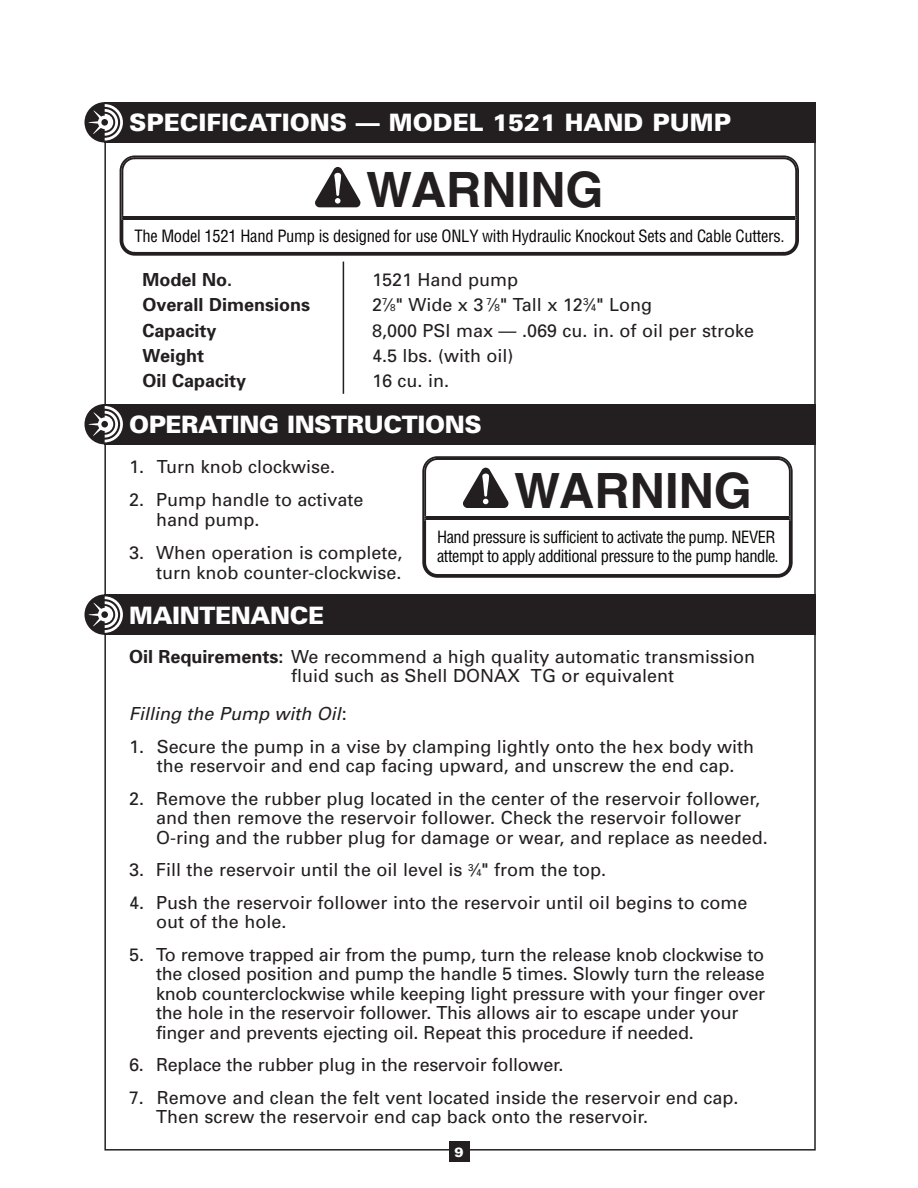
<style>
.page{position:relative;width:918px;height:1188px;background:#fff}
.page>*{position:absolute;margin:0;border:0;box-sizing:border-box;transform-origin:0 0}
.t1{font:700 48.75px "Helvetica";color:#231f20}
.t2{font:900 24px "Univers";letter-spacing:-.015em;color:#fff}
.t3{font:18px/19.5px "Univers";color:#231f20}
.t4{font:700 18px "Univers";color:#231f20}
.t5{font:italic 18px "Univers";color:#231f20}
.t6{font:italic 700 18px "Univers";letter-spacing:.6em;color:#fff}
.t7{font:condensed 16.5px/19.5px "Helvetica";letter-spacing:-.03em;color:#040503}
.t8{font:900 13.5px "Univers";color:#fff}
.s1{font-size:9.9px}
.s2{font-weight:700}
.s3{font-style:normal}
</style>
<div class="page">
<div style="left:449px;top:1141px;width:21px;height:21px;background:#231f20"></div>
<hr style="left:343px;top:262px;width:1px;height:132px;background:#231f20">
<svg style="left:120px;top:155px;width:679px;height:101px"></svg>
<svg style="left:121px;top:157px;width:676px;height:63px"></svg>
<div style="left:367px;top:172px;width:44px;height:35px;background:#fff"></div>
<div style="left:412px;top:171px;width:188px;height:37px;background:#fff"></div>
<svg style="left:422px;top:456px;width:371px;height:122px"></svg>
<svg style="left:424px;top:458px;width:367px;height:62px"></svg>
<div style="left:515px;top:473px;width:44px;height:35px;background:#fff"></div>
<div style="left:560px;top:472px;width:189px;height:37px;background:#fff"></div>
<div style="left:105px;top:102px;width:711px;height:41px;background:#231f20"></div>
<svg style="left:84px;top:102px;width:41px;height:41px"></svg>
<svg style="left:89px;top:104px;width:34px;height:37px"></svg>
<div style="left:101px;top:119px;width:7px;height:7px;background:#231f20;border-radius:50%"></div>
<div style="left:105px;top:594px;width:711px;height:41px;background:#231f20"></div>
<svg style="left:84px;top:594px;width:41px;height:41px"></svg>
<svg style="left:89px;top:596px;width:34px;height:37px"></svg>
<div style="left:101px;top:611px;width:7px;height:7px;background:#231f20;border-radius:50%"></div>
<div style="left:105px;top:404px;width:711px;height:40px;background:#231f20"></div>
<svg style="left:84px;top:404px;width:41px;height:40px"></svg>
<svg style="left:89px;top:406px;width:34px;height:36px"></svg>
<div style="left:101px;top:421px;width:7px;height:7px;background:#231f20;border-radius:50%"></div>
<h2 class="t2" style="left:129px;top:107px;width:604px">SPECIFICATIONS — MODEL 1521 HAND PUMP</h2>
<p class="t6" style="left:386px;top:126px;width:149px">BENDING</p>
<h1 class="t1" style="left:366px;top:160px;width:239px">WARNING</h1>
<p class="t7" style="left:134px;top:226px;width:652px">The Model 1521 Hand Pump is designed for use ONLY with Hydraulic Knockout Sets and Cable Cutters.</p>
<p class="t4" style="left:143px;top:268px;width:91px">Model No.</p>
<p class="t3" style="left:372px;top:270px;width:147px">1521 Hand pump</p>
<p class="t4" style="left:143px;top:293px;width:169px">Overall Dimensions</p>
<p class="t3" style="left:372px;top:295px;width:282px">2<sup>7</sup>⁄<span class="s1">8</span>" Wide x 3 <sup>7</sup>⁄<span class="s1">8</span>" Tall x 12<sup>3</sup>⁄<span class="s1">4</span>" Long</p>
<p class="t4" style="left:143px;top:319px;width:76px">Capacity</p>
<p class="t3" style="left:372px;top:320px;width:383px">8,000 PSI max — .069 cu. in. of oil per stroke</p>
<p class="t4" style="left:143px;top:344px;width:63px">Weight</p>
<p class="t3" style="left:372px;top:345px;width:143px">4.5 lbs. (with oil)</p>
<p class="t4" style="left:143px;top:369px;width:105px">Oil Capacity</p>
<p class="t3" style="left:372px;top:371px;width:79px">16 cu. in.</p>
<h2 class="t2" style="left:129px;top:410px;width:354px">OPERATING INSTRUCTIONS</h2>
<p class="t3" style="left:129px;top:457px;width:208px">1. Turn knob clockwise.</p>
<p class="t3" style="left:156px;top:489px;width:209px;text-indent:-27px">2. Pump handle to activate hand pump.</p>
<p class="t3" style="left:129px;top:542px;width:275px;text-align:right">3. When operation is complete, turn knob counter-clockwise.</p>
<h1 class="t1" style="left:514px;top:461px;width:239px">WARNING</h1>
<p class="t7" style="left:437px;top:527px;width:343px">Hand pressure is sufficient to activate the pump. NEVER attempt to apply additional pressure to the pump handle.</p>
<h2 class="t2" style="left:129px;top:600px;width:197px">MAINTENANCE</h2>
<p class="t3" style="left:291px;top:646px;width:466px;text-indent:-162px"><span class="s2">Oil Requirements:</span> We recommend a high quality automatic transmission fluid such as Shell DONAX TG or equivalent</p>
<p class="t5" style="left:129px;top:702px;width:219px">Filling the Pump with Oil<span class="s3">:</span></p>
<p class="t3" style="left:129px;top:736px;width:627px;text-align:center">1. Secure the pump in a vise by clamping lightly onto the hex body with the reservoir and end cap facing upward, and unscrew the end cap.</p>
<p class="t3" style="left:156px;top:788px;width:613px;text-indent:-27px">2. Remove the rubber plug located in the center of the reservoir follower, and then remove the reservoir follower. Check the reservoir follower<br>O-ring and the rubber plug for damage or wear, and replace as needed.</p>
<p class="t3" style="left:129px;top:860px;width:479px">3. Fill the reservoir until the oil level is <sup>3</sup>⁄<span class="s1">4</span>" from the top.</p>
<p class="t3" style="left:156px;top:892px;width:593px;text-indent:-27px">4. Push the reservoir follower into the reservoir until oil begins to come out of the hole.</p>
<p class="t3" style="left:156px;top:944px;width:611px;text-indent:-27px">5. To remove trapped air from the pump, turn the release knob clockwise to the closed position and pump the handle 5 times. Slowly turn the release knob counterclockwise while keeping light pressure with your finger over the hole in the reservoir follower. This allows air to escape under your finger and prevents ejecting oil. Repeat this procedure if needed.</p>
<p class="t3" style="left:129px;top:1055px;width:436px">6. Replace the rubber plug in the reservoir follower.</p>
<p class="t3" style="left:156px;top:1087px;width:584px;text-indent:-27px">7. Remove and clean the felt vent located inside the reservoir end cap.<br>Then screw the reservoir end cap back onto the reservoir.</p>
<p class="t8" style="left:454px;top:1143px;width:11px">9</p>
</div>
